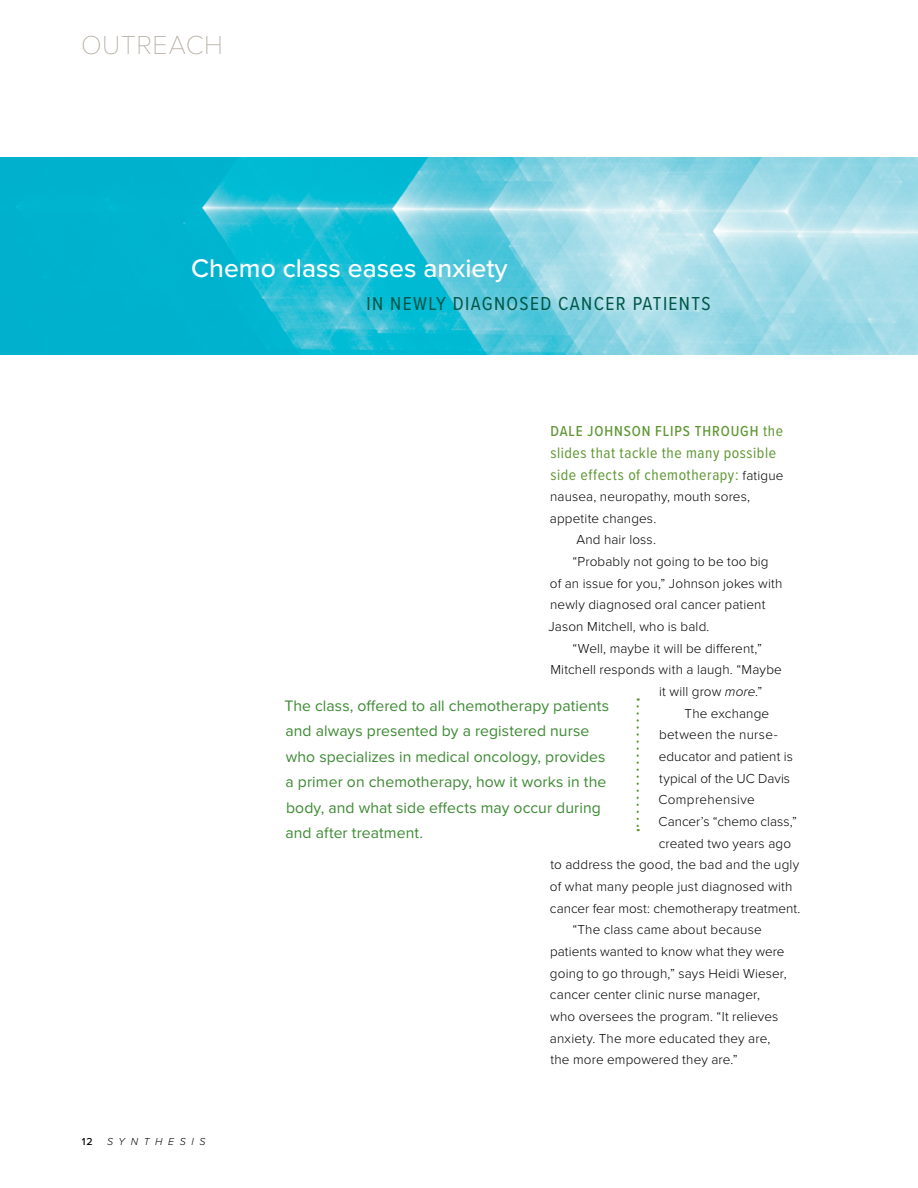
<style>
.page{position:relative;width:918px;height:1188px;background:#fff}
.page>*{position:absolute;margin:0;border:0;box-sizing:border-box;transform-origin:0 0}
.t1{font:100 27px "Proxima Nova T";letter-spacing:.02em;color:#b4aca0}
.t2{font:500 26.55px "Proxima Nova";color:#fff}
.t3{font:19.5px "Proxima Nova Cond";letter-spacing:.07em;color:#005747}
.t4{font:15.75px/25.5px "Proxima Nova";letter-spacing:.005em;color:#3d8a33}
.t5{font:15.75px/21.6px "Proxima Nova Cond";letter-spacing:.035em;color:#5e9732}
.t6{font:500 15px "Proxima Nova Cond";letter-spacing:.06em;color:#5e9732}
.t7{font:300 13.5px "Proxima Nova";letter-spacing:.01em;color:#000}
.t8{font:italic 300 10.5px "Proxima Nova";letter-spacing:.535em;color:#000}
.t9{font:500 10.5px "Proxima Nova";color:#000}
.s1{font-weight:400;font-size:15.75px}
.s2{font-family:"Proxima Nova";font-weight:300;font-size:13.5px;color:#000}
.s3{font-style:italic}
</style>
<div class="page">
<img style="left:0;top:158px;width:918px;height:197px">
<svg style="left:637px;top:698px;width:2px;height:133px"></svg>
<h1 class="t1" style="left:81px;top:30px;width:144px">OUTREACH</h1>
<h2 class="t2" style="left:191px;top:253px;width:318px">Chemo class eases anxiety</h2>
<h3 class="t3" style="left:367px;top:292px;width:346px">IN NEWLY DIAGNOSED CANCER PATIENTS</h3>
<p class="t9" style="left:82px;top:1136px;width:13px">12</p>
<p class="t8" style="left:107px;top:1136px;width:100px">SYNTHESIS</p>
<p class="t6" style="left:551px;top:422px;width:234px">DALE JOHNSON FLIPS THROUGH <span class="s1">the</span></p>
<p class="t5" style="left:550px;top:442px;width:234px">slides that tackle the many possible side effects of chemotherapy: <span class="s2">fatigue</span></p>
<p class="t7" style="left:550px;top:489px;width:201px">nausea, neuropathy, mouth sores,</p>
<p class="t7" style="left:550px;top:511px;width:108px">appetite changes.</p>
<p class="t7" style="left:576px;top:532px;width:81px">And hair loss.</p>
<p class="t7" style="left:572px;top:554px;width:198px">“Probably not going to be too big</p>
<p class="t7" style="left:550px;top:576px;width:234px">of an issue for you,” Johnson jokes with</p>
<p class="t7" style="left:550px;top:597px;width:217px">newly diagnosed oral cancer patient</p>
<p class="t7" style="left:548px;top:619px;width:163px">Jason Mitchell, who is bald.</p>
<p class="t7" style="left:572px;top:640px;width:191px">“Well, maybe it will be different,”</p>
<p class="t7" style="left:550px;top:662px;width:233px">Mitchell responds with a laugh. “Maybe</p>
<p class="t7" style="left:659px;top:684px;width:105px">it will grow <span class="s3">more</span>.”</p>
<p class="t7" style="left:685px;top:705px;width:86px">The exchange</p>
<p class="t7" style="left:659px;top:727px;width:120px">between the nurse-</p>
<p class="t7" style="left:659px;top:749px;width:136px">educator and patient is</p>
<p class="t7" style="left:659px;top:770px;width:132px">typical of the UC Davis</p>
<p class="t7" style="left:658px;top:792px;width:98px">Comprehensive</p>
<p class="t7" style="left:658px;top:814px;width:140px">Cancer’s “chemo class,”</p>
<p class="t7" style="left:659px;top:835px;width:134px">created two years ago</p>
<p class="t7" style="left:551px;top:857px;width:250px">to address the good, the bad and the ugly</p>
<p class="t7" style="left:550px;top:879px;width:244px">of what many people just diagnosed with</p>
<p class="t7" style="left:550px;top:900px;width:252px">cancer fear most: chemotherapy treatment.</p>
<p class="t7" style="left:572px;top:922px;width:191px">“The class came about because</p>
<p class="t7" style="left:550px;top:944px;width:236px">patients wanted to know what they were</p>
<p class="t7" style="left:550px;top:965px;width:238px">going to go through,” says Heidi Wieser,</p>
<p class="t7" style="left:550px;top:987px;width:211px">cancer center clinic nurse manager,</p>
<p class="t7" style="left:550px;top:1009px;width:230px">who oversees the program. “It relieves</p>
<p class="t7" style="left:550px;top:1030px;width:222px">anxiety. The more educated they are,</p>
<p class="t7" style="left:551px;top:1052px;width:189px">the more empowered they are.”</p>
<p class="t4" style="left:284px;top:693px;width:326px">The class, offered to all chemotherapy patients and always presented by a registered nurse who specializes in medical oncology, provides a primer on chemotherapy, how it works in the body, and what side effects may occur during and after treatment.</p>
</div>
